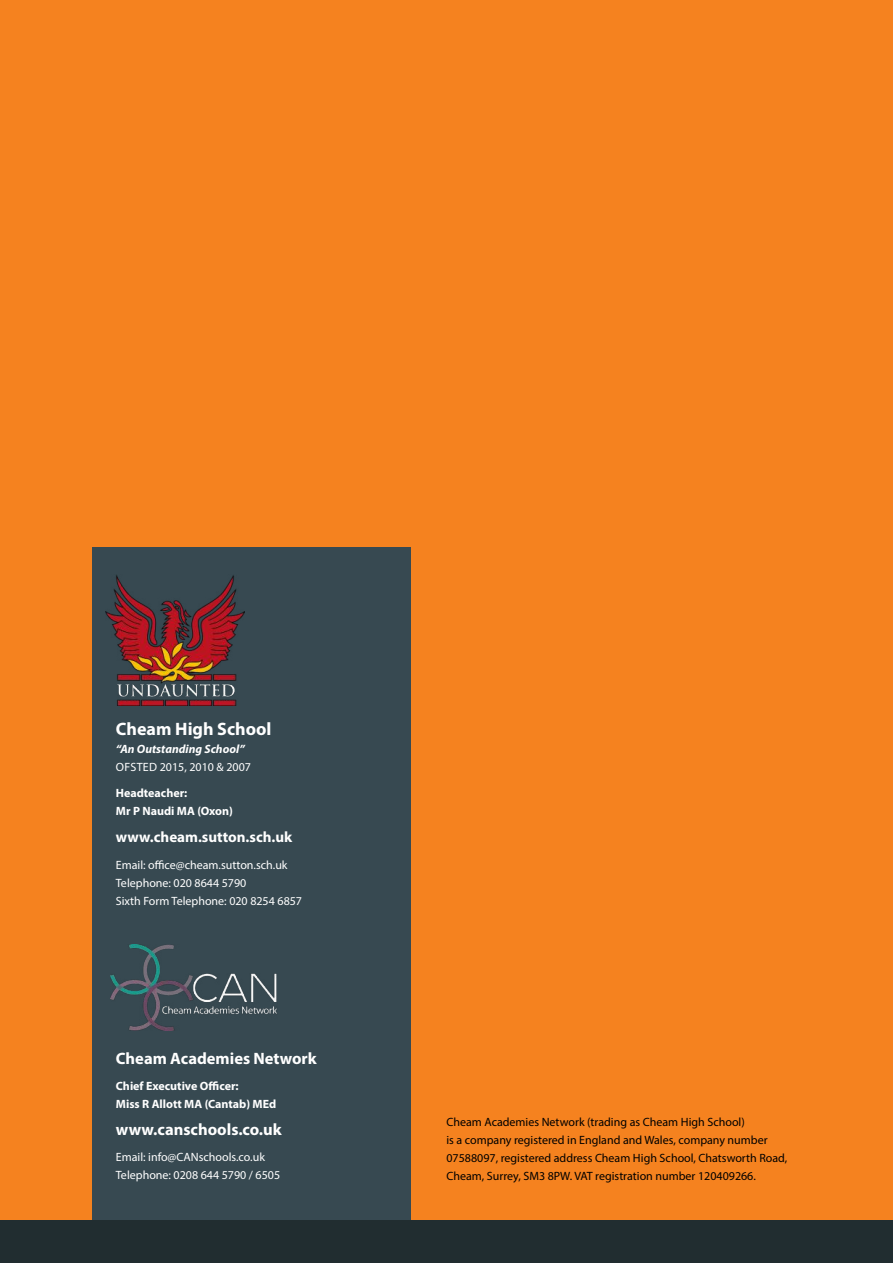
<style>
.page{position:relative;width:893px;height:1263px;background:#fff}
.page>*{position:absolute;margin:0;border:0;box-sizing:border-box;transform-origin:0 0}
.t1{font:700 18px "Myriad Pro";color:#fff}
.t2{font:700 16.5px "Myriad Pro";color:#fff}
.t3{font:700 15px "Myriad Pro";color:#fff}
.t4{font:12px/18px "Myriad Pro";color:#000}
.t5{font:12px/18px "Myriad Pro";color:#fff}
.t6{font:700 12px/18px "Myriad Pro";color:#fff}
.t7{font:italic 700 12px "Myriad Pro";color:#fff}
</style>
<div class="page">
<div style="left:0;top:0;width:893px;height:1220px;background:#f5821f"></div>
<div style="left:92px;top:547px;width:319px;height:673px;background:#374951"></div>
<img style="left:105px;top:575px;width:139px;height:131px">
<img style="left:111px;top:945px;width:166px;height:86px">
<div style="left:0;top:1220px;width:893px;height:43px;background:#212d30"></div>
<h1 class="t1" style="left:116px;top:717px;width:157px">Cheam High School</h1>
<p class="t7" style="left:116px;top:741px;width:130px">“An Outstanding School”</p>
<p class="t5" style="left:116px;top:758px;width:136px">OFSTED 2015, 2010 &amp; 2007</p>
<p class="t6" style="left:116px;top:784px;width:119px">Headteacher:<br>Mr P Naudi MA (Oxon)</p>
<p class="t3" style="left:116px;top:827px;width:178px">www.cheam.sutton.sch.uk</p>
<p class="t5" style="left:116px;top:855px;width:188px">Email: office@cheam.sutton.sch.uk<br>Telephone: 020 8644 5790<br>Sixth Form Telephone: 020 8254 6857</p>
<h2 class="t2" style="left:116px;top:1047px;width:202px">Cheam Academies Network</h2>
<p class="t6" style="left:116px;top:1076px;width:162px">Chief Executive Officer:<br>Miss R Allott MA (Cantab) MEd</p>
<h2 class="t2" style="left:116px;top:1118px;width:167px">www.canschools.co.uk</h2>
<p class="t5" style="left:116px;top:1148px;width:166px">Email: info@CANschools.co.uk<br>Telephone: 0208 644 5790 / 6505</p>
<p class="t4" style="left:446px;top:1112px;width:342px">Cheam Academies Network (trading as Cheam High School)<br>is a company registered in England and Wales, company number 07588097, registered address Cheam High School, Chatsworth Road, Cheam, Surrey, SM3 8PW. VAT registration number 120409266.</p>
</div>
